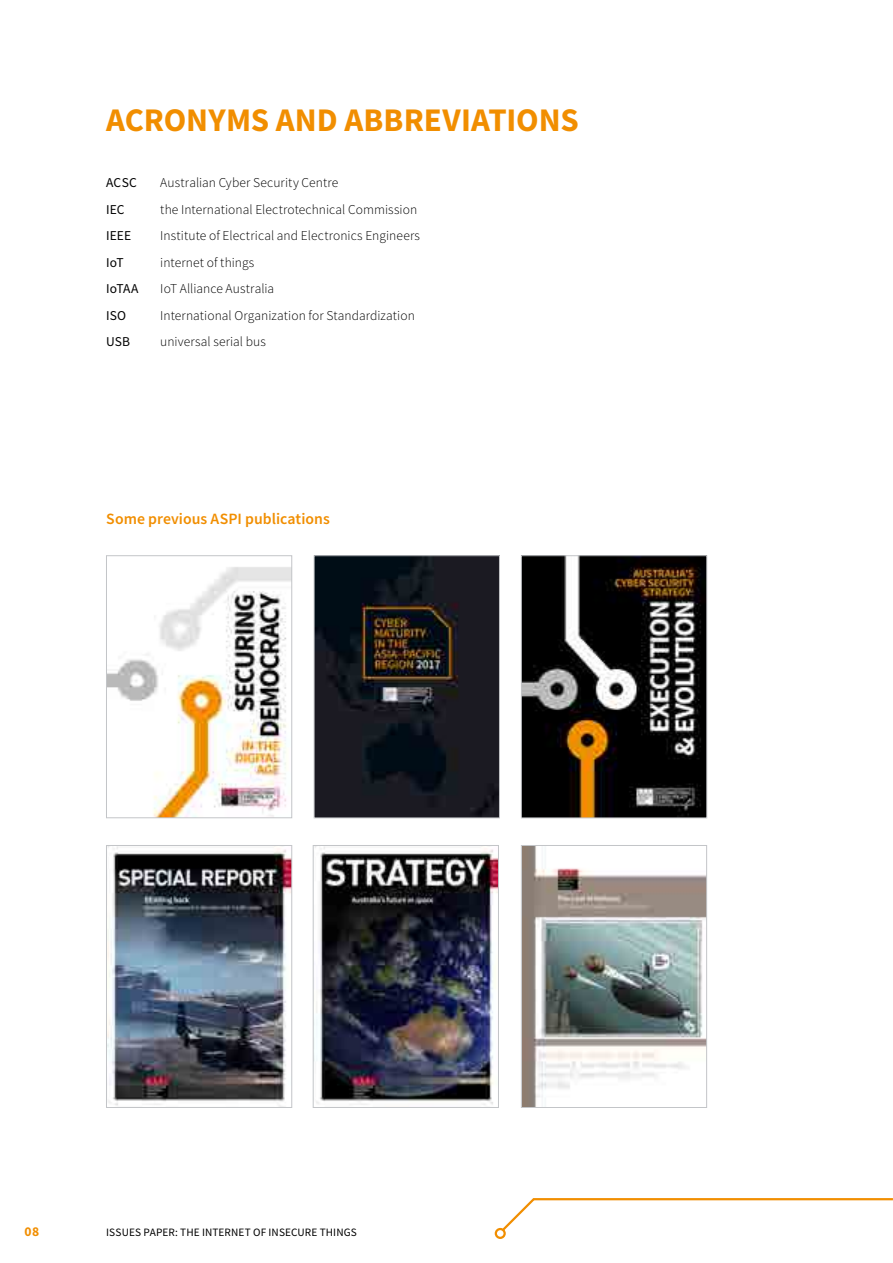
<style>
.page{position:relative;width:893px;height:1263px;background:#fff}
.page>*{position:absolute;margin:0;border:0;box-sizing:border-box;transform-origin:0 0}
.Heading_1{font:700 33px "Source Sans Pro";color:#f18e00}
.Previous_ASPI_public{font:600 15.75px "Source Sans Pro";letter-spacing:.005em;color:#f18e00}
.Text{font:300 13.5px "Source Sans Pro";letter-spacing:.005em;color:#000}
.Text-2{font:13.5px "Source Sans Pro";color:#000}
.t1{font:700 13.5px "Source Sans Pro";color:#f18e00}
.t2{font:11.25px "Source Sans Pro";letter-spacing:.01em;color:#000}
</style>
<div class="page">
<img style="left:108px;top:567px;width:182px;height:249px">
<div style="left:106px;top:555px;width:186px;height:263px;border:1px solid #c3c5c8"></div>
<img style="left:316px;top:557px;width:182px;height:259px">
<div style="left:314px;top:555px;width:186px;height:263px;border:1px solid #c3c5c8"></div>
<img style="left:523px;top:557px;width:182px;height:259px">
<div style="left:521px;top:555px;width:186px;height:263px;border:1px solid #c3c5c8"></div>
<img style="left:108px;top:847px;width:182px;height:259px">
<div style="left:106px;top:845px;width:186px;height:263px;border:1px solid #c3c5c8"></div>
<img style="left:315px;top:847px;width:182px;height:258px">
<div style="left:313px;top:845px;width:186px;height:263px;border:1px solid #c3c5c8"></div>
<img style="left:523px;top:847px;width:182px;height:259px">
<div style="left:521px;top:845px;width:186px;height:263px;border:1px solid #c3c5c8"></div>
<div style="left:495px;top:1228px;width:11px;height:11px;border:2px solid #f18e00;border-radius:50%"></div>
<svg style="left:500px;top:1198px;width:393px;height:35px"></svg>
<h1 class="Heading_1" style="left:106px;top:98px;width:474px">ACRONYMS AND ABBREVIATIONS</h1>
<p class="Text-2" style="left:106px;top:174px;width:32px">ACSC</p>
<p class="Text" style="left:160px;top:175px;width:180px">Australian Cyber Security Centre</p>
<p class="Text-2" style="left:106px;top:201px;width:20px">IEC</p>
<p class="Text" style="left:160px;top:201px;width:258px">the International Electrotechnical Commission</p>
<p class="Text-2" style="left:106px;top:227px;width:26px">IEEE</p>
<p class="Text" style="left:160px;top:228px;width:261px">Institute of Electrical and Electronics Engineers</p>
<p class="Text-2" style="left:106px;top:254px;width:19px">IoT</p>
<p class="Text" style="left:160px;top:254px;width:96px">internet of things</p>
<p class="Text-2" style="left:106px;top:280px;width:34px">IoTAA</p>
<p class="Text" style="left:160px;top:281px;width:115px">IoT Alliance Australia</p>
<p class="Text-2" style="left:106px;top:307px;width:21px">ISO</p>
<p class="Text" style="left:160px;top:307px;width:256px">International Organization for Standardization</p>
<p class="Text-2" style="left:106px;top:333px;width:25px">USB</p>
<p class="Text" style="left:160px;top:334px;width:107px">universal serial bus</p>
<h2 class="Previous_ASPI_public" style="left:106px;top:509px;width:225px">Some previous ASPI publications</h2>
<p class="t1" style="left:25px;top:1222px;width:16px">08</p>
<p class="t2" style="left:106px;top:1225px;width:252px">ISSUES PAPER: THE INTERNET OF INSECURE THINGS</p>
</div>
